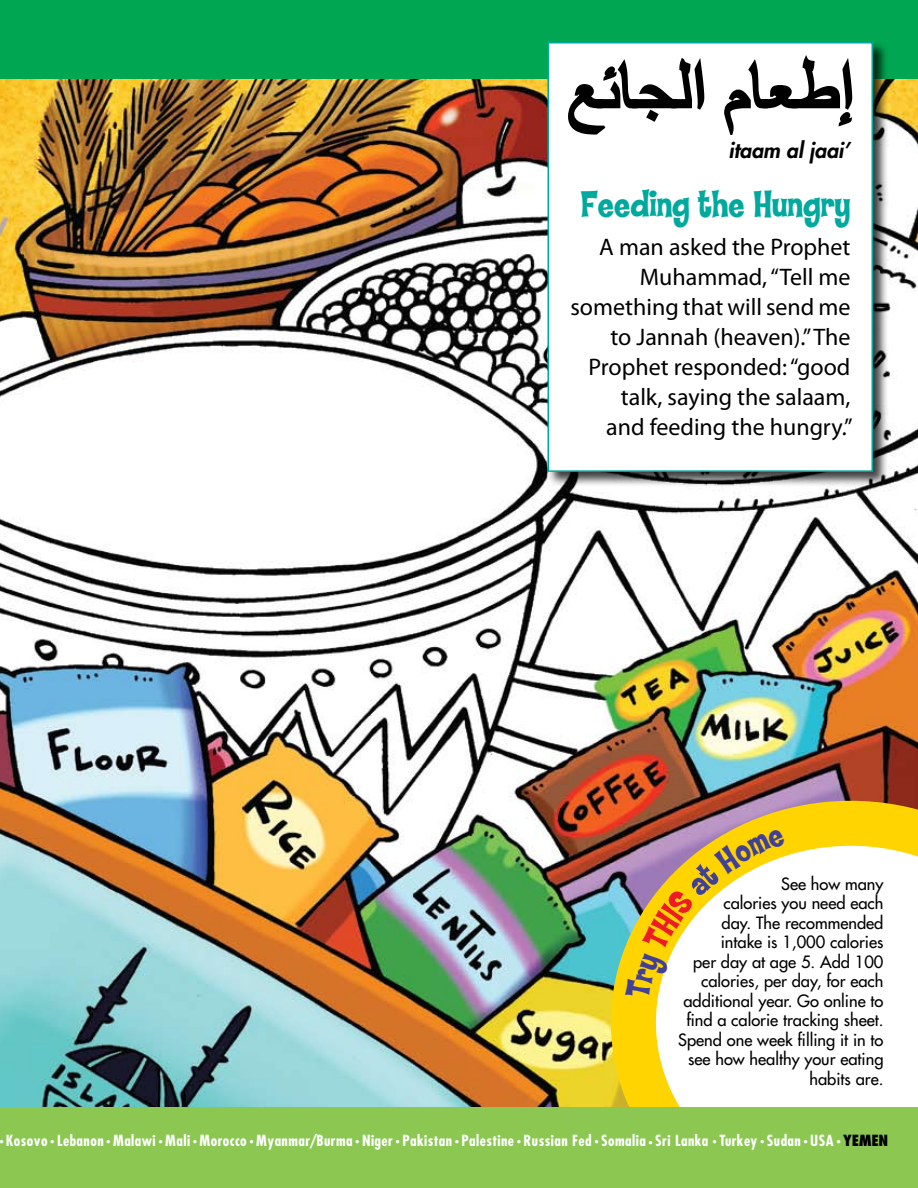
<style>
.page{position:relative;width:918px;height:1188px;background:#fff}
.page>*{position:absolute;margin:0;border:0;box-sizing:border-box;transform-origin:0 0}
.t1{font:39px "Coop OTF Flaired";color:#00a99d}
.t2{font:24px/30px "Myriad Pro";color:#000;text-align:right}
.t3{font:italic 800 21px "Futura Std";color:#000}
.t4{font:500 16.5px/19.5px "Futura Std";color:#000;text-align:right}
.t5{font:700 condensed 15px "Futura Std";letter-spacing:.03em;color:#fff}
.s1{font-size:9px}
.s2{font-weight:800;color:#000}
</style>
<div class="page">
<div style="left:0;top:0;width:918px;height:82px;background:#00a651"></div>
<img style="left:0;top:79px;width:918px;height:1028px">
<svg style="left:611px;top:801px;width:307px;height:306px"></svg>
<div style="left:547px;top:41px;width:342px;height:447px;background:#000;opacity:.75"></div>
<div style="left:548px;top:42px;width:325px;height:430px;background:#fff;border:2px solid #00a99d"></div>
<svg style="left:568px;top:55px;width:285px;height:79px"></svg>
<div style="left:0;top:1107px;width:918px;height:81px;background:#8bc751"></div>
<svg style="left:625px;top:827px;width:161px;height:173px"></svg>
<p class="t3" style="left:729px;top:137px;width:123px">itaam al jaai’</p>
<h1 class="t1" style="left:581px;top:183px;width:271px">Feeding the Hungry</h1>
<h2 class="t2" style="left:570px;top:232px;width:284px">A man asked the Prophet<br>Muhammad, “Tell me something that will send me to Jannah (heaven).” The<br>Prophet responded: “good talk, saying the salaam,<br>and feeding the hungry.”</h2>
<p class="t4" style="left:678px;top:874px;width:207px">See how many<br>calories you need each<br>day. The recommended intake is 1,000 calories<br>per day at age 5. Add 100 calories, per day, for each additional year. Go online to find a calorie tracking sheet.<br>Spend one week filling it in to see how healthy your eating habits are.</p>
<p class="t5" style="left:-1px;top:1131px;width:891px"><span class="s1">•</span> Kosovo <span class="s1">•</span> Lebanon <span class="s1">•</span> Malawi <span class="s1">•</span> Mali <span class="s1">•</span> Morocco <span class="s1">•</span> Myanmar/Burma <span class="s1">•</span> Niger <span class="s1">•</span> Pakistan <span class="s1">•</span> Palestine <span class="s1">•</span> Russian Fed <span class="s1">•</span> Somalia <span class="s1">•</span> Sri Lanka <span class="s1">•</span> Turkey <span class="s1">•</span> Sudan <span class="s1">•</span> USA <span class="s1">•</span> <span class="s2">YEMEN</span></p>
</div>
